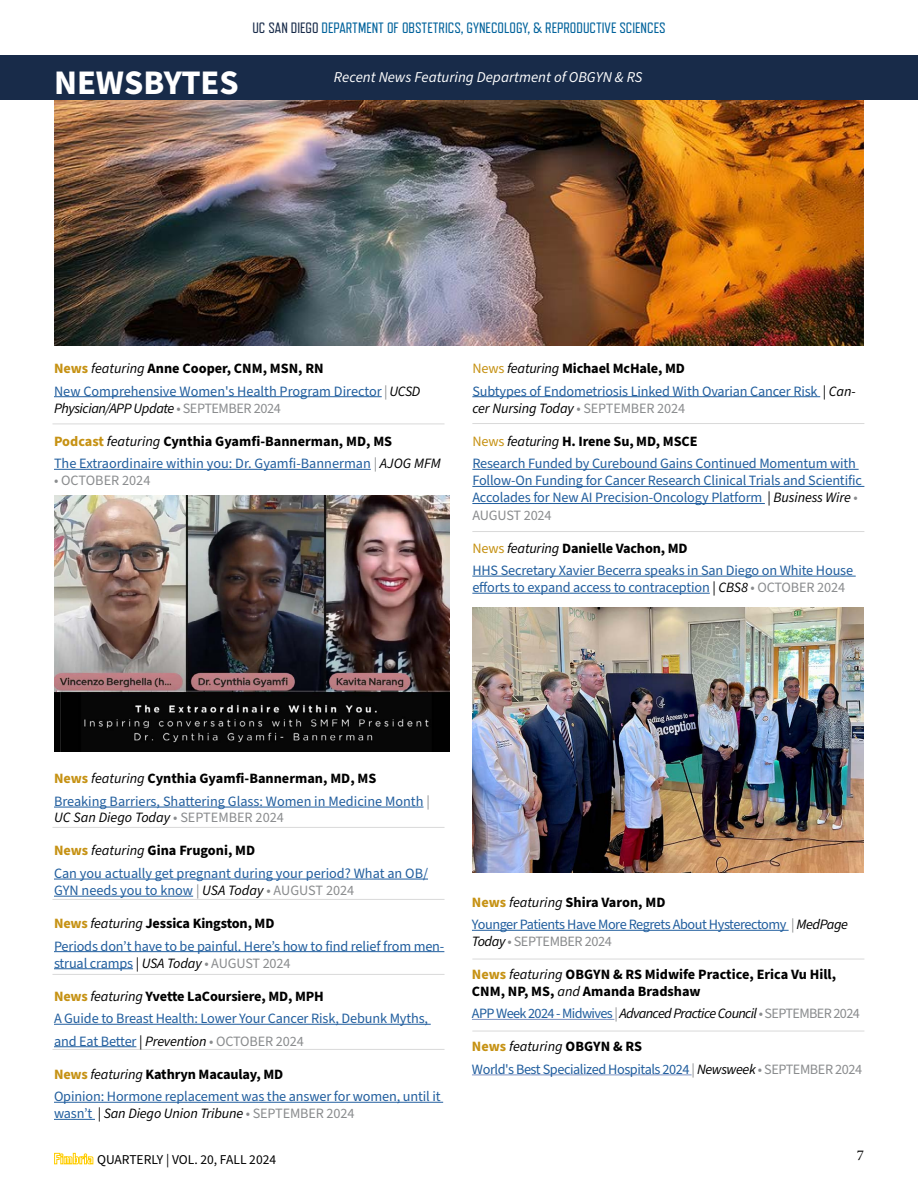
<style>
.page{position:relative;width:918px;height:1188px;background:#fff}
.page>*{position:absolute;margin:0;border:0;box-sizing:border-box;transform-origin:0 0}
.t1{font:700 34.5px "Source Sans Pro";color:#fff}
.t2{font:15px "Refrigerator Deluxe";color:#00629b}
.t3{font:italic 15px "Source Sans Pro";color:#fff}
.t4{font:15px "Minion Pro";color:#000}
.t5{font:14.25px/22.5px "Source Sans Pro";letter-spacing:-.01em;color:#215e9e}
.t6{font:14.25px/22.5px "Source Sans Pro";letter-spacing:-.03em;color:#215e9e}
.t7{font:italic 14.25px "Source Sans Pro";letter-spacing:-.03em;color:#000}
.t8{font:700 14.25px/16.5px "Source Sans Pro";color:#000}
.t9{font:italic 14.25px "Source Sans Pro";letter-spacing:-.01em;color:#000}
.t10{font:italic 14.25px "Source Sans Pro";color:#000}
.t11{font:14.25px "Source Sans Pro";letter-spacing:-.03em;color:#8a8c8e}
.t12{font:14.25px "Source Sans Pro";color:#8a8c8e}
.t13{font:13.5px "Source Sans Pro";color:#000}
.s1{color:#182b49}
.s2{font-weight:700;color:#c69214}
.s3{font-style:italic;color:#000}
.s4{font-weight:700;color:#000}
.s5{color:#8a8c8e}
.s6{font-style:normal;color:#8a8c8e}
.s7{color:#c69214}
.s8{color:#000}
.s9{font-style:normal;color:#215e9e}
.s10{font-style:normal}
.s11{font-family:"Refrigerator Deluxe";font-weight:800;font-size:15px;color:#ffcd00}
.s12{font-weight:400;font-style:italic}
</style>
<div class="page">
<img style="left:54px;top:99px;width:810px;height:246px">
<hr style="left:54px;top:396px;width:328px;height:1px;background:#215e9e">
<hr style="left:54px;top:469px;width:317px;height:1px;background:#215e9e">
<div style="left:0;top:55px;width:918px;height:44px;background:#182b49"></div>
<hr style="left:52px;top:1049px;width:393px;height:1px;background:#d9d9d9">
<hr style="left:472px;top:423px;width:392px;height:1px;background:#d9d9d9">
<hr style="left:472px;top:531px;width:392px;height:1px;background:#d9d9d9">
<hr style="left:52px;top:424px;width:393px;height:1px;background:#d9d9d9">
<hr style="left:472px;top:930px;width:317px;height:1px;background:#215e9e">
<hr style="left:472px;top:1019px;width:142px;height:1px;background:#7d93c2">
<hr style="left:472px;top:1075px;width:220px;height:1px;background:#7d93c2">
<hr style="left:54px;top:807px;width:370px;height:1px;background:#215e9e">
<hr style="left:54px;top:879px;width:374px;height:1px;background:#215e9e">
<hr style="left:54px;top:896px;width:139px;height:1px;background:#215e9e">
<hr style="left:54px;top:951px;width:390px;height:1px;background:#215e9e">
<hr style="left:54px;top:968px;width:79px;height:1px;background:#215e9e">
<hr style="left:54px;top:1024px;width:377px;height:1px;background:#215e9e">
<hr style="left:54px;top:1046px;width:82px;height:1px;background:#215e9e">
<hr style="left:54px;top:1102px;width:389px;height:1px;background:#215e9e">
<hr style="left:54px;top:1119px;width:41px;height:1px;background:#215e9e">
<img style="left:54px;top:495px;width:395px;height:256px">
<hr style="left:472px;top:396px;width:348px;height:1px;background:#215e9e">
<hr style="left:472px;top:469px;width:387px;height:1px;background:#215e9e">
<hr style="left:472px;top:486px;width:392px;height:1px;background:#215e9e">
<hr style="left:472px;top:503px;width:293px;height:1px;background:#215e9e">
<hr style="left:472px;top:576px;width:384px;height:1px;background:#215e9e">
<hr style="left:472px;top:593px;width:238px;height:1px;background:#215e9e">
<hr style="left:52px;top:827px;width:393px;height:1px;background:#d9d9d9">
<hr style="left:52px;top:899px;width:393px;height:1px;background:#d9d9d9">
<hr style="left:52px;top:974px;width:393px;height:1px;background:#d9d9d9">
<img style="left:472px;top:607px;width:392px;height:266px">
<hr style="left:472px;top:959px;width:392px;height:1px;background:#d9d9d9">
<hr style="left:472px;top:1031px;width:392px;height:1px;background:#d9d9d9">
<p class="t2" style="left:252px;top:20px;width:415px"><span class="s1">UC SAN DIEGO</span> DEPARTMENT OF OBSTETRICS, GYNECOLOGY, &amp; REPRODUCTIVE SCIENCES</p>
<h1 class="t1" style="left:54px;top:59px;width:186px">NEWSBYTES</h1>
<p class="t3" style="left:334px;top:67px;width:310px">Recent News Featuring Department of OBGYN &amp; RS</p>
<p class="t5" style="left:54px;top:358px;width:368px"><span class="s2">News</span> <span class="s3">featuring</span> <span class="s4">Anne Cooper, CNM, MSN, RN<br></span>New Comprehensive Women's Health Program Director <span class="s5">|</span> <span class="s3">UCSD</span></p>
<p class="t7" style="left:54px;top:399px;width:228px">Physician/APP Update <span class="s6">• SEPTEMBER 2024</span></p>
<p class="t5" style="left:54px;top:430px;width:388px"><span class="s2">Podcast</span> <span class="s3">featuring</span> <span class="s4">Cynthia Gyamfi-Bannerman, MD, MS<br></span>The Extraordinaire within you: Dr. Gyamfi-Bannerman <span class="s5">|</span> <span class="s3">AJOG MFM</span></p>
<p class="t12" style="left:54px;top:471px;width:98px">• OCTOBER 2024</p>
<p class="t5" style="left:472px;top:358px;width:385px"><span class="s7">News</span> <span class="s3">featuring</span> <span class="s4">Michael McHale, MD<br></span>Subtypes of Endometriosis Linked With Ovarian Cancer Risk <span class="s8">|</span> <span class="s3">Can-</span></p>
<p class="t9" style="left:472px;top:399px;width:214px">cer Nursing Today <span class="s6">• SEPTEMBER 2024</span></p>
<p class="t5" style="left:472px;top:430px;width:385px"><span class="s7">News</span> <span class="s3">featuring</span> <span class="s4">H. Irene Su, MD, MSCE<br></span>Research Funded by Curebound Gains Continued Momentum with</p>
<p class="t5" style="left:472px;top:473px;width:391px;line-height:17.1px">Follow-On Funding for Cancer Research Clinical Trials and Scientific<br>Accolades for New AI Precision-Oncology Platform <span class="s8">|</span> <span class="s3">Business Wire</span> <span class="s5">•<br>AUGUST 2024</span></p>
<p class="t5" style="left:472px;top:537px;width:382px"><span class="s7">News</span> <span class="s3">featuring</span> <span class="s4">Danielle Vachon, MD<br></span>HHS Secretary Xavier Becerra speaks in San Diego on White House</p>
<p class="t5" style="left:472px;top:577px;width:374px">efforts to expand access to contraception <span class="s8">|</span> <span class="s3">CBS8</span> <span class="s5">• OCTOBER 2024</span></p>
<p class="t5" style="left:54px;top:768px;width:377px"><span class="s2">News</span> <span class="s3">featuring</span> <span class="s4">Cynthia Gyamfi-Bannerman, MD, MS<br></span>Breaking Barriers, Shattering Glass: Women in Medicine Month <span class="s5">|</span></p>
<p class="t10" style="left:54px;top:808px;width:231px">UC San Diego Today <span class="s6">• SEPTEMBER 2024</span></p>
<p class="t5" style="left:54px;top:840px;width:376px"><span class="s2">News</span> <span class="s3">featuring</span> <span class="s4">Gina Frugoni, MD<br></span>Can you actually get pregnant during your period? What an OB/</p>
<p class="t5" style="left:54px;top:880px;width:302px">GYN needs you to know <span class="s5">|</span> <span class="s3">USA Today</span> <span class="s5">• AUGUST 2024</span></p>
<p class="t5" style="left:54px;top:913px;width:392px"><span class="s2">News</span> <span class="s3">featuring</span> <span class="s4">Jessica Kingston, MD<br></span>Periods don’t have to be painful. Here’s how to find relief from men-</p>
<p class="t5" style="left:54px;top:952px;width:238px">strual cramps <span class="s8">|</span> <span class="s3">USA Today</span> <span class="s5">• AUGUST 2024</span></p>
<p class="t5" style="left:54px;top:985px;width:376px"><span class="s2">News</span> <span class="s3">featuring</span> <span class="s4">Yvette LaCoursiere, MD, MPH<br></span>A Guide to Breast Health: Lower Your Cancer Risk, Debunk Myths, and Eat Better <span class="s8">|</span> <span class="s3">Prevention</span> <span class="s5">• OCTOBER 2024</span></p>
<p class="t5" style="left:54px;top:1063px;width:388px"><span class="s2">News</span> <span class="s3">featuring</span> <span class="s4">Kathryn Macaulay, MD<br></span>Opinion: Hormone replacement was the answer for women, until it</p>
<p class="t9" style="left:54px;top:1104px;width:302px"><span class="s9">wasn’t</span> <span class="s10">|</span> San Diego Union Tribune <span class="s6">• SEPTEMBER 2024</span></p>
<p class="t13" style="left:54px;top:1150px;width:224px"><span class="s11">Fimbria</span> QUARTERLY | VOL. 20, FALL 2024</p>
<p class="t6" style="left:472px;top:891px;width:378px"><span class="s2">News</span> <span class="s3">featuring</span> <span class="s4">Shira Varon, MD<br></span>Younger Patients Have More Regrets About Hysterectomy <span class="s5">|</span> <span class="s3">MedPage</span></p>
<p class="t11" style="left:472px;top:932px;width:141px"><span class="s3">Today</span> • SEPTEMBER 2024</p>
<p class="t8" style="left:472px;top:967px;width:366px"><span class="s7">News</span> <span class="s12">featuring</span> OBGYN &amp; RS Midwife Practice, Erica Vu Hill,<br>CNM, NP, MS, <span class="s12">and</span> Amanda Bradshaw</p>
<p class="t7" style="left:472px;top:1004px;width:389px"><span class="s9">APP Week 2024 - Midwives</span> <span class="s6">|</span> Advanced Practice Council <span class="s6">• SEPTEMBER 2024</span></p>
<p class="t6" style="left:472px;top:1036px;width:392px"><span class="s2">News</span> <span class="s3">featuring</span> <span class="s4">OBGYN &amp; RS<br></span>World's Best Specialized Hospitals 2024 <span class="s5">|</span> <span class="s3">Newsweek</span> <span class="s5">• SEPTEMBER 2024</span></p>
<p class="t4" style="left:857px;top:1145px;width:9px">7</p>
</div>
